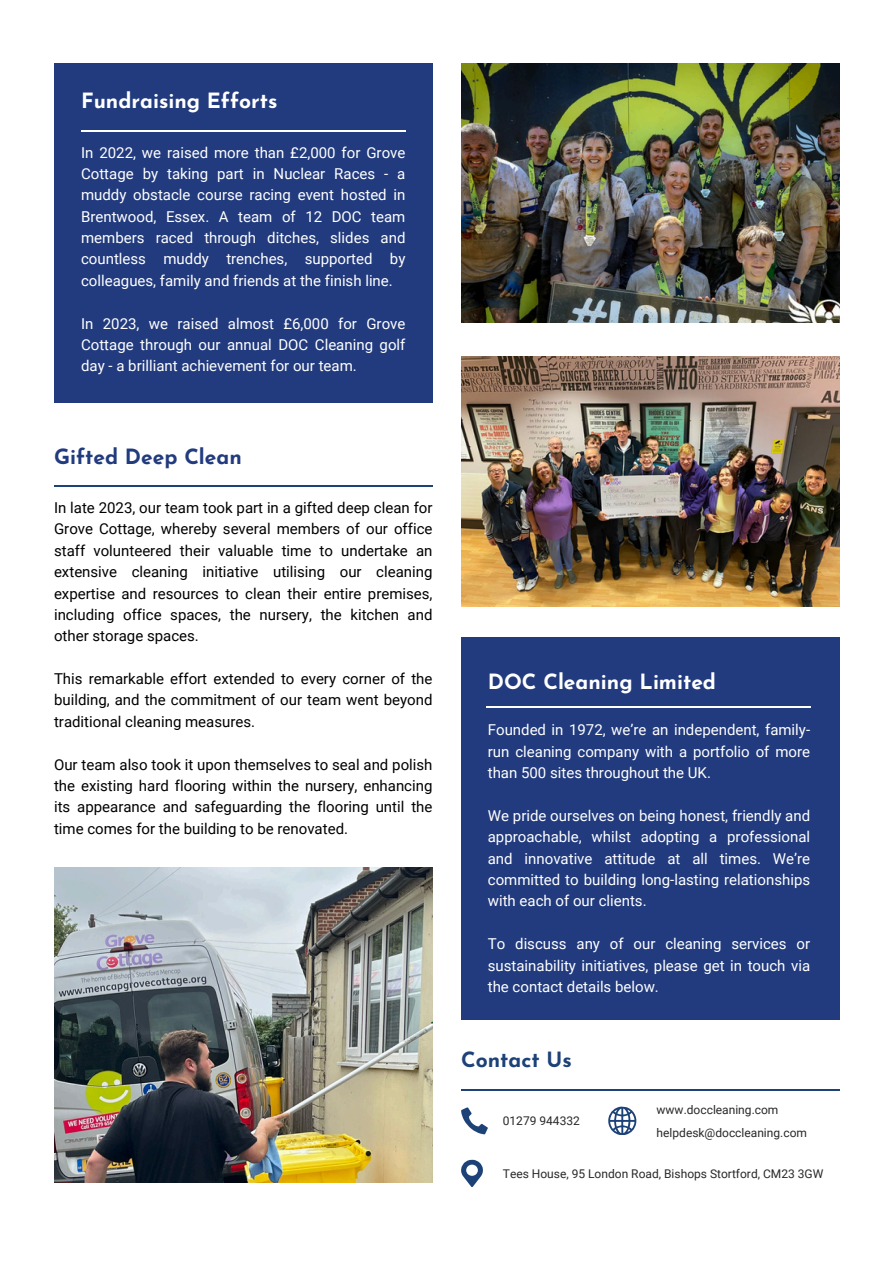
<style>
.page{position:relative;width:894px;height:1264px;background:#fff}
.page>*{position:absolute;margin:0;border:0;box-sizing:border-box;transform-origin:0 0}
.t1{font:700 21px "Josefin Sans";color:#fff}
.t2{font:700 21px "Josefin Sans";color:#223b7e}
.t3{font:700 21px "Josefin Sans";color:#1c4278}
.t4{font:15px/21.3px "Roboto";color:#fff;text-align:justify}
.t5{font:15px/21.3px "Roboto";color:#000;text-align:justify}
.t6{font:12px/22.5px "Roboto";color:#292829}
</style>
<div class="page">
<svg style="left:461px;top:1159px;width:22px;height:28px"></svg>
<svg style="left:461px;top:1107px;width:26px;height:27px"></svg>
<hr style="left:461px;top:1088px;width:378px;height:2px;background:#1c4278">
<div style="left:461px;top:637px;width:378px;height:382px;background:#223b7e"></div>
<svg style="left:608px;top:1106px;width:28px;height:29px"></svg>
<hr style="left:485px;top:706px;width:325px;height:2px;background:#fff">
<img style="left:461px;top:356px;width:378px;height:250px">
<img style="left:461px;top:63px;width:378px;height:259px">
<hr style="left:54px;top:485px;width:378px;height:2px;background:#1c4278">
<div style="left:54px;top:63px;width:378px;height:340px;background:#223b7e"></div>
<hr style="left:81px;top:130px;width:324px;height:2px;background:#fff">
<img style="left:54px;top:867px;width:378px;height:315px">
<h1 class="t1" style="left:81px;top:93px;width:198px">Fundraising Efforts</h1>
<p class="t4" style="left:81px;top:142px;width:326px">In 2022, we raised more than £2,000 for Grove Cottage by taking part in Nuclear Races - a muddy obstacle course racing event hosted in Brentwood, Essex. A team of 12 DOC team members raced through ditches, slides and countless muddy trenches, supported by colleagues, family and friends at the finish line.</p>
<p class="t4" style="left:81px;top:313px;width:326px">In 2023, we raised almost £6,000 for Grove Cottage through our annual DOC Cleaning golf day - a brilliant achievement for our team.</p>
<h1 class="t2" style="left:54px;top:448px;width:189px">Gifted Deep Clean</h1>
<h2 class="t5" style="left:54px;top:497px;width:380px">In late 2023, our team took part in a gifted deep clean for Grove Cottage, whereby several members of our office staff volunteered their valuable time to undertake an extensive cleaning initiative utilising our cleaning expertise and resources to clean their entire premises, including office spaces, the nursery, the kitchen and other storage spaces.</h2>
<h2 class="t5" style="left:54px;top:668px;width:380px">This remarkable effort extended to every corner of the building, and the commitment of our team went beyond traditional cleaning measures.</h2>
<h2 class="t5" style="left:54px;top:753px;width:380px">Our team also took it upon themselves to seal and polish the existing hard flooring within the nursery, enhancing its appearance and safeguarding the flooring until the time comes for the building to be renovated.</h2>
<h1 class="t1" style="left:487px;top:673px;width:230px">DOC Cleaning Limited</h1>
<p class="t4" style="left:487px;top:719px;width:324px">Founded in 1972, we’re an independent, family&shy;run cleaning company with a portfolio of more than 500 sites throughout the UK.</p>
<p class="t4" style="left:487px;top:805px;width:324px">We pride ourselves on being honest, friendly and approachable, whilst adopting a professional and innovative attitude at all times. We’re committed to building long-lasting relationships with each of our clients.</p>
<p class="t4" style="left:487px;top:933px;width:324px">To discuss any of our cleaning services or sustainability initiatives, please get in touch via the contact details below.</p>
<h2 class="t3" style="left:461px;top:1051px;width:112px">Contact Us</h2>
<h2 class="t6" style="left:502px;top:1109px;width:79px">01279 944332</h2>
<h2 class="t6" style="left:656px;top:1099px;width:152px">www.doccleaning.com helpdesk@doccleaning.com</h2>
<h2 class="t6" style="left:502px;top:1162px;width:322px">Tees House, 95 London Road, Bishops Stortford, CM23 3GW</h2>
</div>
